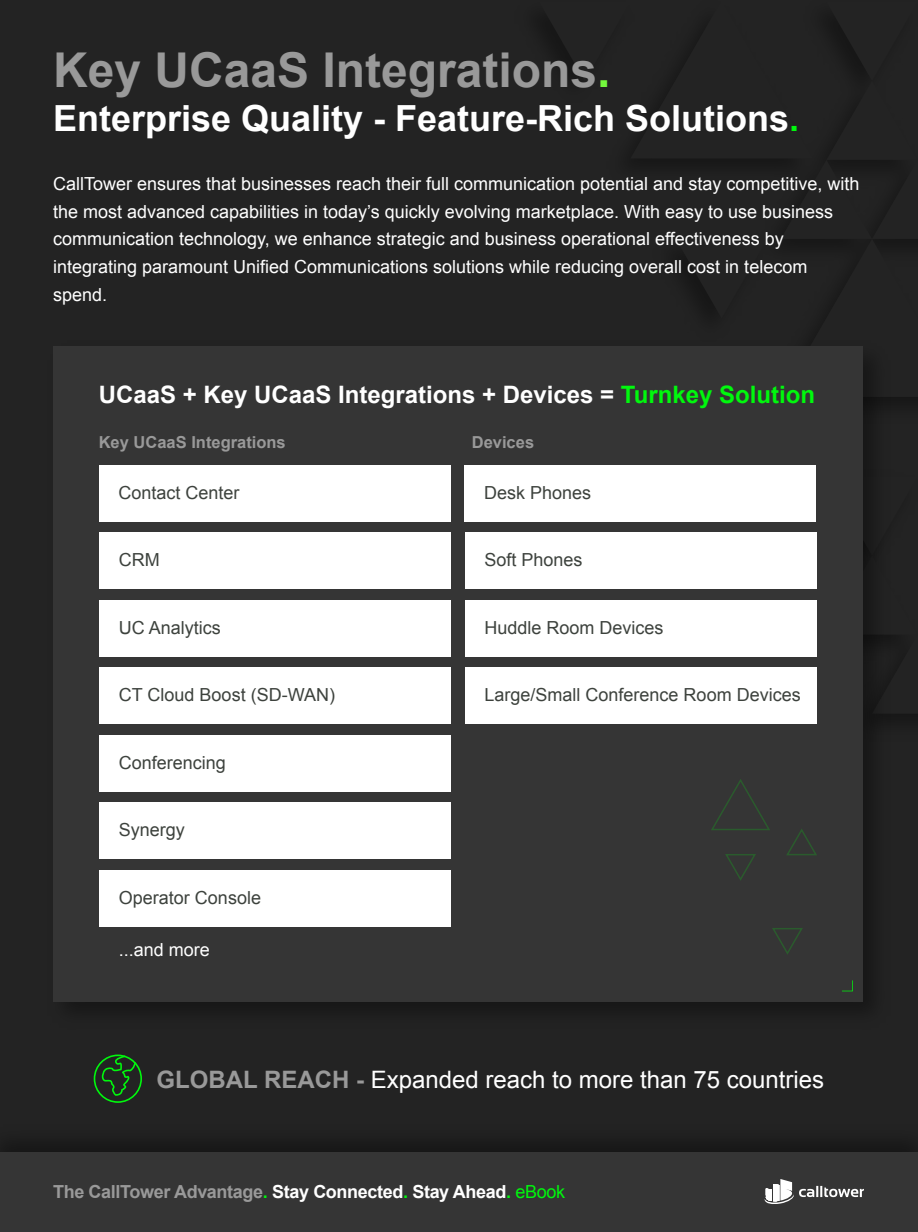
<style>
.page{position:relative;width:918px;height:1232px;background:#fff}
.page>*{position:absolute;margin:0;border:0;box-sizing:border-box;transform-origin:0 0}
.t1{font:700 48px "Arial";color:#999}
.t2{font:700 36px "Arial";color:#fff}
.t3{font:700 24px "Arial";color:#fff}
.t4{font:24px "Arial";color:#fff}
.t5{font:18px/27.6px "Arial";color:#fff}
.t6{font:18px "Arial";color:#3d423d}
.t7{font:700 18px "Arial";letter-spacing:-.02em;color:#fff}
.t8{font:700 16.5px "Arial";color:#999}
.s1{color:#74f93d}
.s2{color:#00f80d}
.s3{font-weight:700;color:#999}
.s4{color:#999}
.s5{font-weight:400;color:#00f80d}
</style>
<div class="page">
<div style="left:0;top:0;width:918px;height:1221px;background:#232323"></div>
<svg style="left:545px;top:20px;width:373px;height:289px"></svg>
<img style="left:53px;top:367px;width:843px;height:639px">
<div style="left:53px;top:346px;width:810px;height:655px;background:#353535"></div>
<div style="left:99px;top:532px;width:352px;height:57px;background:#fff"></div>
<div style="left:99px;top:465px;width:352px;height:56px;background:#fff"></div>
<div style="left:465px;top:532px;width:352px;height:57px;background:#fff"></div>
<div style="left:464px;top:465px;width:352px;height:56px;background:#fff"></div>
<div style="left:99px;top:600px;width:352px;height:56px;background:#fff"></div>
<div style="left:465px;top:600px;width:352px;height:56px;background:#fff"></div>
<div style="left:99px;top:667px;width:352px;height:57px;background:#fff"></div>
<div style="left:465px;top:667px;width:352px;height:57px;background:#fff"></div>
<div style="left:99px;top:735px;width:352px;height:56px;background:#fff"></div>
<div style="left:99px;top:802px;width:352px;height:57px;background:#fff"></div>
<div style="left:99px;top:870px;width:352px;height:56px;background:#fff"></div>
<svg style="left:94px;top:1054px;width:48px;height:49px"></svg>
<svg style="left:842px;top:980px;width:11px;height:11px"></svg>
<svg style="left:772px;top:928px;width:31px;height:27px"></svg>
<svg style="left:786px;top:829px;width:31px;height:27px"></svg>
<svg style="left:711px;top:779px;width:59px;height:51px"></svg>
<svg style="left:725px;top:854px;width:31px;height:27px"></svg>
<div style="left:0;top:1152px;width:918px;height:80px;background:#353535"></div>
<svg style="left:765px;top:1136px;width:153px;height:68px"></svg>
<h1 class="t1" style="left:53px;top:39px;width:559px">Key UCaaS Integrations<span class="s1">.</span></h1>
<h2 class="t2" style="left:53px;top:94px;width:748px">Enterprise Quality - Feature-Rich Solutions<span class="s2">.</span></h2>
<p class="t5" style="left:53px;top:170px;width:808px">CallTower ensures that businesses reach their full communication potential and stay competitive, with the most advanced capabilities in today’s quickly evolving marketplace. With easy to use business communication technology, we enhance strategic and business operational effectiveness by integrating paramount Unified Communications solutions while reducing overall cost in telecom spend.</p>
<h3 class="t3" style="left:99px;top:378px;width:718px">UCaaS + Key UCaaS Integrations + Devices = <span class="s2">Turnkey Solution</span></h3>
<p class="t8" style="left:99px;top:431px;width:189px">Key UCaaS Integrations</p>
<p class="t8" style="left:472px;top:431px;width:64px">Devices</p>
<p class="t6" style="left:484px;top:481px;width:109px">Desk Phones</p>
<p class="t6" style="left:118px;top:481px;width:123px">Contact Center</p>
<p class="t6" style="left:119px;top:548px;width:42px">CRM</p>
<p class="t6" style="left:485px;top:548px;width:100px">Soft Phones</p>
<p class="t6" style="left:119px;top:616px;width:104px">UC Analytics</p>
<p class="t6" style="left:485px;top:616px;width:181px">Huddle Room Devices</p>
<p class="t6" style="left:119px;top:683px;width:218px">CT Cloud Boost (SD-WAN)</p>
<p class="t6" style="left:485px;top:683px;width:318px">Large/Small Conference Room Devices</p>
<p class="t6" style="left:119px;top:751px;width:109px">Conferencing</p>
<p class="t6" style="left:119px;top:818px;width:68px">Synergy</p>
<p class="t6" style="left:119px;top:886px;width:144px">Operator Console</p>
<p class="t5" style="left:119px;top:936px;width:93px">...and more</p>
<h3 class="t4" style="left:156px;top:1064px;width:669px"><span class="s3">GLOBAL REACH -</span> Expanded reach to more than 75 countries</h3>
<p class="t7" style="left:53px;top:1179px;width:513px"><span class="s4">The CallTower Advantage</span><span class="s2">.</span> Stay Connected<span class="s2">.</span> Stay Ahead<span class="s2">.</span> <span class="s5">eBook</span></p>
</div>
